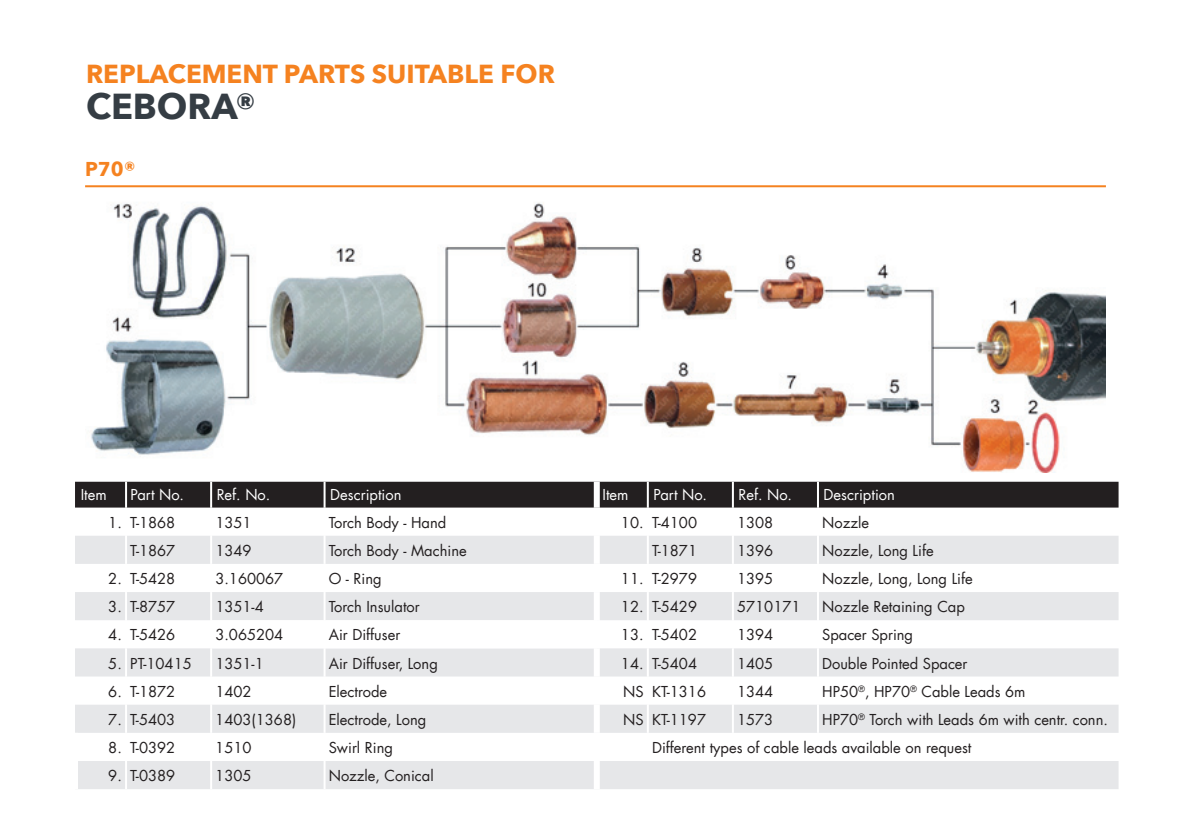
<style>
.page{position:relative;width:1191px;height:820px;background:#fff}
.page>*{position:absolute;margin:0;border:0;box-sizing:border-box;transform-origin:0 0}
.t1{font:700 36px "Avenir Next";color:#353d44}
.t2{font:700 26px "Avenir Next";color:#f58220}
.t3{font:700 20px "Avenir Next";color:#f58220}
.t4{font:14.8px "Futura Com";color:#231f20}
.t5{font:14.8px "Futura Com";color:#fff}
</style>
<div class="page">
<hr style="left:85px;top:185px;width:1021px;height:2px;background:#f58220">
<div style="left:75px;top:482px;width:1043px;height:25px;background:#231f20"></div>
<svg style="left:75px;top:536px;width:1043px;height:253px;fill:#e6e7e9"></svg>
<svg style="left:212px;top:620px;width:382px;height:28px"></svg>
<div style="left:72px;top:732px;width:6px;height:29px;background:#fff"></div>
<div style="left:72px;top:761px;width:6px;height:28px;background:#fff"></div>
<hr style="left:125px;top:482px;width:2px;height:25px;background:#fff">
<hr style="left:210px;top:482px;width:2px;height:25px;background:#fff">
<hr style="left:647px;top:482px;width:2px;height:25px;background:#fff">
<hr style="left:732px;top:482px;width:2px;height:25px;background:#fff">
<hr style="left:817px;top:482px;width:2px;height:25px;background:#fff">
<hr style="left:817px;top:535px;width:2px;height:29px;background:#fff">
<hr style="left:817px;top:564px;width:2px;height:28px;background:#fff">
<hr style="left:817px;top:592px;width:2px;height:28px;background:#fff">
<hr style="left:817px;top:620px;width:2px;height:28px;background:#fff">
<hr style="left:817px;top:648px;width:2px;height:28px;background:#fff">
<hr style="left:647px;top:676px;width:2px;height:28px;background:#fff">
<hr style="left:732px;top:676px;width:2px;height:28px;background:#fff">
<hr style="left:817px;top:676px;width:2px;height:28px;background:#fff">
<hr style="left:817px;top:704px;width:2px;height:28px;background:#fff">
<hr style="left:323px;top:482px;width:2px;height:25px;background:#fff">
<hr style="left:125px;top:535px;width:2px;height:29px;background:#fff">
<hr style="left:210px;top:535px;width:2px;height:29px;background:#fff">
<hr style="left:323px;top:535px;width:2px;height:29px;background:#fff">
<hr style="left:647px;top:535px;width:2px;height:29px;background:#fff">
<hr style="left:732px;top:535px;width:2px;height:29px;background:#fff">
<hr style="left:125px;top:564px;width:2px;height:28px;background:#fff">
<hr style="left:210px;top:564px;width:2px;height:28px;background:#fff">
<hr style="left:323px;top:564px;width:2px;height:28px;background:#fff">
<hr style="left:647px;top:564px;width:2px;height:28px;background:#fff">
<hr style="left:732px;top:564px;width:2px;height:28px;background:#fff">
<hr style="left:125px;top:592px;width:2px;height:28px;background:#fff">
<hr style="left:210px;top:592px;width:2px;height:28px;background:#fff">
<hr style="left:323px;top:592px;width:2px;height:28px;background:#fff">
<hr style="left:647px;top:592px;width:2px;height:28px;background:#fff">
<hr style="left:732px;top:592px;width:2px;height:28px;background:#fff">
<hr style="left:125px;top:620px;width:2px;height:28px;background:#fff">
<hr style="left:210px;top:620px;width:2px;height:28px;background:#fff">
<hr style="left:323px;top:620px;width:2px;height:28px;background:#fff">
<hr style="left:647px;top:620px;width:2px;height:28px;background:#fff">
<hr style="left:732px;top:620px;width:2px;height:28px;background:#fff">
<hr style="left:125px;top:648px;width:2px;height:28px;background:#fff">
<hr style="left:210px;top:648px;width:2px;height:28px;background:#fff">
<hr style="left:323px;top:648px;width:2px;height:28px;background:#fff">
<hr style="left:647px;top:648px;width:2px;height:28px;background:#fff">
<hr style="left:732px;top:648px;width:2px;height:28px;background:#fff">
<hr style="left:125px;top:676px;width:2px;height:28px;background:#fff">
<hr style="left:210px;top:676px;width:2px;height:28px;background:#fff">
<hr style="left:323px;top:676px;width:2px;height:28px;background:#fff">
<hr style="left:125px;top:704px;width:2px;height:28px;background:#fff">
<hr style="left:210px;top:704px;width:2px;height:28px;background:#fff">
<hr style="left:323px;top:704px;width:2px;height:28px;background:#fff">
<hr style="left:647px;top:704px;width:2px;height:28px;background:#fff">
<hr style="left:732px;top:704px;width:2px;height:28px;background:#fff">
<hr style="left:125px;top:732px;width:2px;height:29px;background:#fff">
<hr style="left:210px;top:732px;width:2px;height:29px;background:#fff">
<hr style="left:323px;top:732px;width:2px;height:29px;background:#fff">
<hr style="left:647px;top:732px;width:2px;height:29px;background:#fff">
<hr style="left:125px;top:761px;width:2px;height:28px;background:#fff">
<hr style="left:210px;top:761px;width:2px;height:28px;background:#fff">
<hr style="left:323px;top:761px;width:2px;height:28px;background:#fff">
<div style="left:594px;top:482px;width:6px;height:25px;background:#fff"></div>
<div style="left:594px;top:535px;width:6px;height:29px;background:#fff"></div>
<div style="left:594px;top:564px;width:6px;height:28px;background:#fff"></div>
<div style="left:594px;top:592px;width:6px;height:28px;background:#fff"></div>
<div style="left:594px;top:620px;width:6px;height:28px;background:#fff"></div>
<div style="left:594px;top:648px;width:6px;height:28px;background:#fff"></div>
<div style="left:594px;top:676px;width:6px;height:28px;background:#fff"></div>
<div style="left:594px;top:704px;width:6px;height:28px;background:#fff"></div>
<div style="left:594px;top:732px;width:6px;height:29px;background:#fff"></div>
<div style="left:594px;top:761px;width:6px;height:28px;background:#fff"></div>
<img style="left:91px;top:202px;width:1014px;height:270px">
<h2 class="t2" style="left:86px;top:58px;width:470px">REPLACEMENT PARTS SUITABLE FOR</h2>
<h1 class="t1" style="left:86px;top:84px;width:51px">CEBORA</h1>
<h1 class="t1" style="left:235px;top:84px;width:23px">®</h1>
<h3 class="t3" style="left:85px;top:157px;width:52px">P70®</h3>
<p class="t5" style="left:81px;top:484px;width:27px">Item</p>
<p class="t5" style="left:130px;top:484px;width:55px">Part No.</p>
<p class="t5" style="left:217px;top:484px;width:55px">Ref. No.</p>
<p class="t5" style="left:330px;top:484px;width:73px">Description</p>
<p class="t5" style="left:602px;top:484px;width:27px">Item</p>
<p class="t5" style="left:653px;top:484px;width:55px">Part No.</p>
<p class="t5" style="left:738px;top:484px;width:55px">Ref. No.</p>
<p class="t5" style="left:823px;top:484px;width:73px">Description</p>
<p class="t4" style="left:108px;top:512px;width:69px">1. T-1868</p>
<p class="t4" style="left:215px;top:512px;width:38px">1351</p>
<p class="t4" style="left:329px;top:512px;width:119px">Torch Body - Hand</p>
<p class="t4" style="left:621px;top:512px;width:78px">10. T-4100</p>
<p class="t4" style="left:737px;top:512px;width:38px">1308</p>
<p class="t4" style="left:822px;top:512px;width:48px">Nozzle</p>
<p class="t4" style="left:130px;top:540px;width:47px">T-1867</p>
<p class="t4" style="left:215px;top:540px;width:38px">1349</p>
<p class="t4" style="left:329px;top:540px;width:140px">Torch Body - Machine</p>
<p class="t4" style="left:652px;top:540px;width:47px">T-1871</p>
<p class="t4" style="left:737px;top:540px;width:38px">1396</p>
<p class="t4" style="left:822px;top:540px;width:113px">Nozzle, Long Life</p>
<p class="t4" style="left:108px;top:568px;width:69px">2. T-5428</p>
<p class="t4" style="left:215px;top:568px;width:70px">3.160067</p>
<p class="t4" style="left:329px;top:568px;width:54px">O - Ring</p>
<p class="t4" style="left:621px;top:568px;width:78px">11. T-2979</p>
<p class="t4" style="left:737px;top:568px;width:38px">1395</p>
<p class="t4" style="left:822px;top:568px;width:152px">Nozzle, Long, Long Life</p>
<p class="t4" style="left:108px;top:596px;width:69px">3. T-8757</p>
<p class="t4" style="left:215px;top:596px;width:50px">1351-4</p>
<p class="t4" style="left:329px;top:596px;width:92px">Torch Insulator</p>
<p class="t4" style="left:621px;top:596px;width:78px">12. T-5429</p>
<p class="t4" style="left:737px;top:596px;width:65px">5710171</p>
<p class="t4" style="left:822px;top:596px;width:144px">Nozzle Retaining Cap</p>
<p class="t4" style="left:108px;top:624px;width:69px">4. T-5426</p>
<p class="t4" style="left:215px;top:624px;width:70px">3.065204</p>
<p class="t4" style="left:329px;top:624px;width:73px">Air Diffuser</p>
<p class="t4" style="left:621px;top:624px;width:78px">13. T-5402</p>
<p class="t4" style="left:737px;top:624px;width:38px">1394</p>
<p class="t4" style="left:822px;top:624px;width:92px">Spacer Spring</p>
<p class="t4" style="left:108px;top:653px;width:85px">5. PT-10415</p>
<p class="t4" style="left:215px;top:653px;width:50px">1351-1</p>
<p class="t4" style="left:329px;top:653px;width:111px">Air Diffuser, Long</p>
<p class="t4" style="left:621px;top:653px;width:78px">14. T-5404</p>
<p class="t4" style="left:737px;top:653px;width:38px">1405</p>
<p class="t4" style="left:822px;top:653px;width:147px">Double Pointed Spacer</p>
<p class="t4" style="left:108px;top:681px;width:69px">6. T-1872</p>
<p class="t4" style="left:215px;top:681px;width:38px">1402</p>
<p class="t4" style="left:329px;top:681px;width:60px">Electrode</p>
<p class="t4" style="left:623px;top:681px;width:84px">NS KT-1316</p>
<p class="t4" style="left:737px;top:681px;width:38px">1344</p>
<p class="t4" style="left:822px;top:681px;width:205px">HP50<sup>®</sup>, HP70<sup>®</sup> Cable Leads 6m</p>
<p class="t4" style="left:108px;top:709px;width:69px">7. T-5403</p>
<p class="t4" style="left:215px;top:709px;width:82px">1403(1368)</p>
<p class="t4" style="left:329px;top:709px;width:99px">Electrode, Long</p>
<p class="t4" style="left:623px;top:709px;width:84px">NS KT-1197</p>
<p class="t4" style="left:737px;top:709px;width:38px">1573</p>
<p class="t4" style="left:822px;top:709px;width:287px">HP70<sup>®</sup> Torch with Leads 6m with centr. conn.</p>
<p class="t4" style="left:108px;top:737px;width:69px">8. T-0392</p>
<p class="t4" style="left:215px;top:737px;width:38px">1510</p>
<p class="t4" style="left:329px;top:737px;width:66px">Swirl Ring</p>
<p class="t4" style="left:652px;top:737px;width:321px">Different types of cable leads available on request</p>
<p class="t4" style="left:108px;top:765px;width:69px">9. T-0389</p>
<p class="t4" style="left:215px;top:765px;width:38px">1305</p>
<p class="t4" style="left:329px;top:765px;width:106px">Nozzle, Conical</p>
</div>
